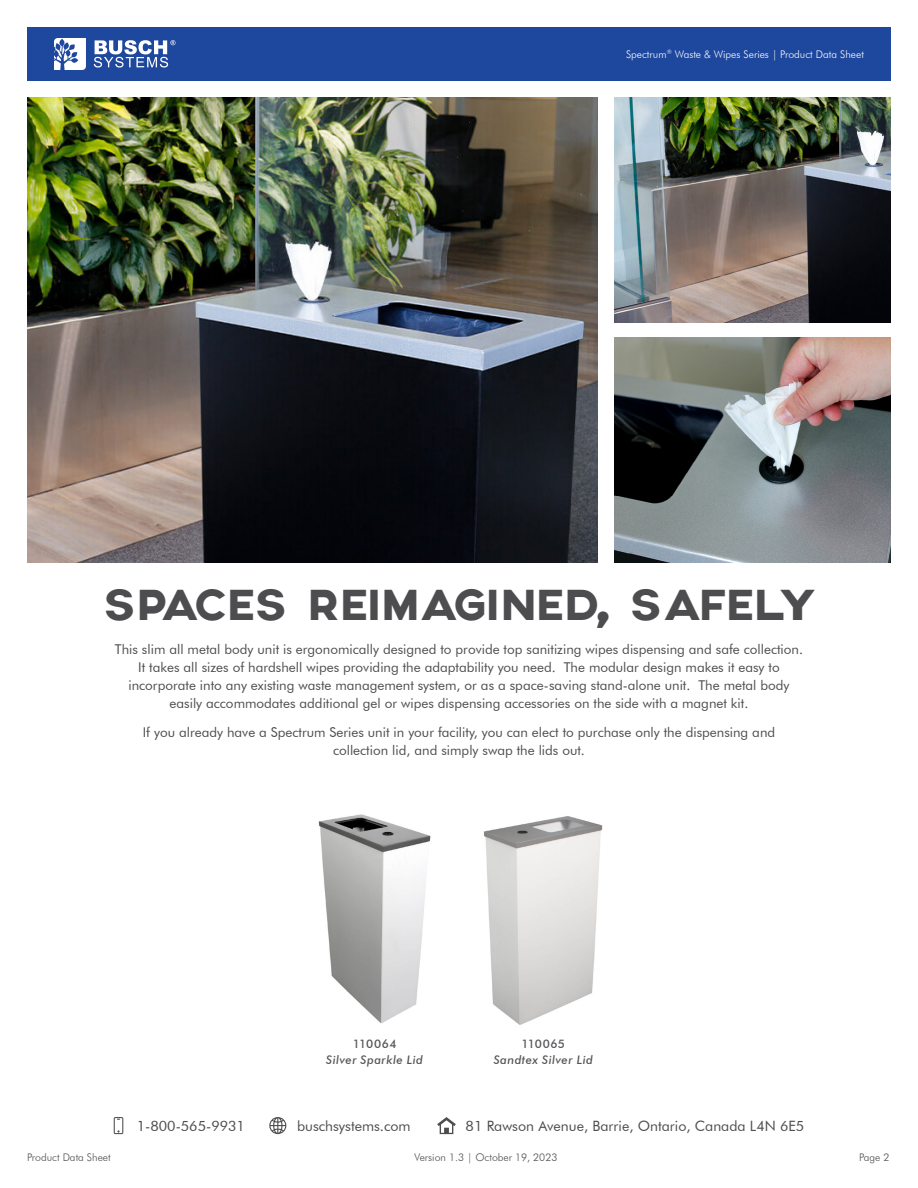
<style>
.page{position:relative;width:918px;height:1188px;background:#fff}
.page>*{position:absolute;margin:0;border:0;box-sizing:border-box;transform-origin:0 0}
.t1{font:46.5px "Axis";color:#4d4d4f}
.t2{font:14.25px "Futura BT";color:#4d4d4f}
.t3{font:13.5px/18px "Futura BT";color:#4d4d4f;text-align:center}
.t4{font:italic 500 11.85px "Futura BT";letter-spacing:.035em;color:#55565a}
.t5{font:500 11.85px "Futura BT";letter-spacing:.04em;color:#55565a}
.t6{font:300 10.5px "Futura BT";color:#4c4d4f}
.t7{font:300 10.5px "Futura BT";color:#fff}
</style>
<div class="page">
<svg style="left:437px;top:1117px;width:19px;height:17px"></svg>
<svg style="left:114px;top:1117px;width:9px;height:17px"></svg>
<svg style="left:269px;top:1117px;width:17px;height:17px"></svg>
<div style="left:27px;top:27px;width:864px;height:54px;background:#1e479e"></div>
<svg style="left:54px;top:38px;width:32px;height:32px"></svg>
<svg style="left:94px;top:40px;width:82px;height:28px"></svg>
<img style="left:614px;top:98px;width:277px;height:225px">
<img style="left:614px;top:338px;width:277px;height:225px">
<img style="left:27px;top:98px;width:570px;height:465px">
<img style="left:318px;top:814px;width:113px;height:210px">
<img style="left:483px;top:816px;width:120px;height:209px">
<p class="t7" style="left:626px;top:48px;width:239px">Spectrum<sup>®</sup> Waste &amp; Wipes Series | Product Data Sheet</p>
<h1 class="t1" style="left:103px;top:577px;width:713px">SPACES REIMAGINED, SAFELY</h1>
<p class="t3" style="left:115px;top:640px;width:690px">This slim all metal body unit is ergonomically designed to provide top sanitizing wipes dispensing and safe collection.<br>It takes all sizes of hardshell wipes providing the adaptability you need. The modular design makes it easy to incorporate into any existing waste management system, or as a space-saving stand-alone unit. The metal body easily accommodates additional gel or wipes dispensing accessories on the side with a magnet kit.</p>
<p class="t3" style="left:143px;top:723px;width:634px">If you already have a Spectrum Series unit in your facility, you can elect to purchase only the dispensing and collection lid, and simply swap the lids out.</p>
<p class="t5" style="left:353px;top:1036px;width:45px">110064</p>
<p class="t4" style="left:326px;top:1052px;width:98px">Silver Sparkle Lid</p>
<p class="t5" style="left:521px;top:1036px;width:45px">110065</p>
<p class="t4" style="left:494px;top:1052px;width:101px">Sandtex Silver Lid</p>
<p class="t2" style="left:137px;top:1117px;width:110px">1-800-565-9931</p>
<p class="t2" style="left:297px;top:1117px;width:115px">buschsystems.com</p>
<p class="t2" style="left:466px;top:1117px;width:340px">81 Rawson Avenue, Barrie, Ontario, Canada L4N 6E5</p>
<p class="t6" style="left:27px;top:1151px;width:85px">Product Data Sheet</p>
<p class="t6" style="left:415px;top:1151px;width:144px">Version 1.3 | October 19, 2023</p>
<p class="t6" style="left:859px;top:1151px;width:32px">Page 2</p>
</div>
